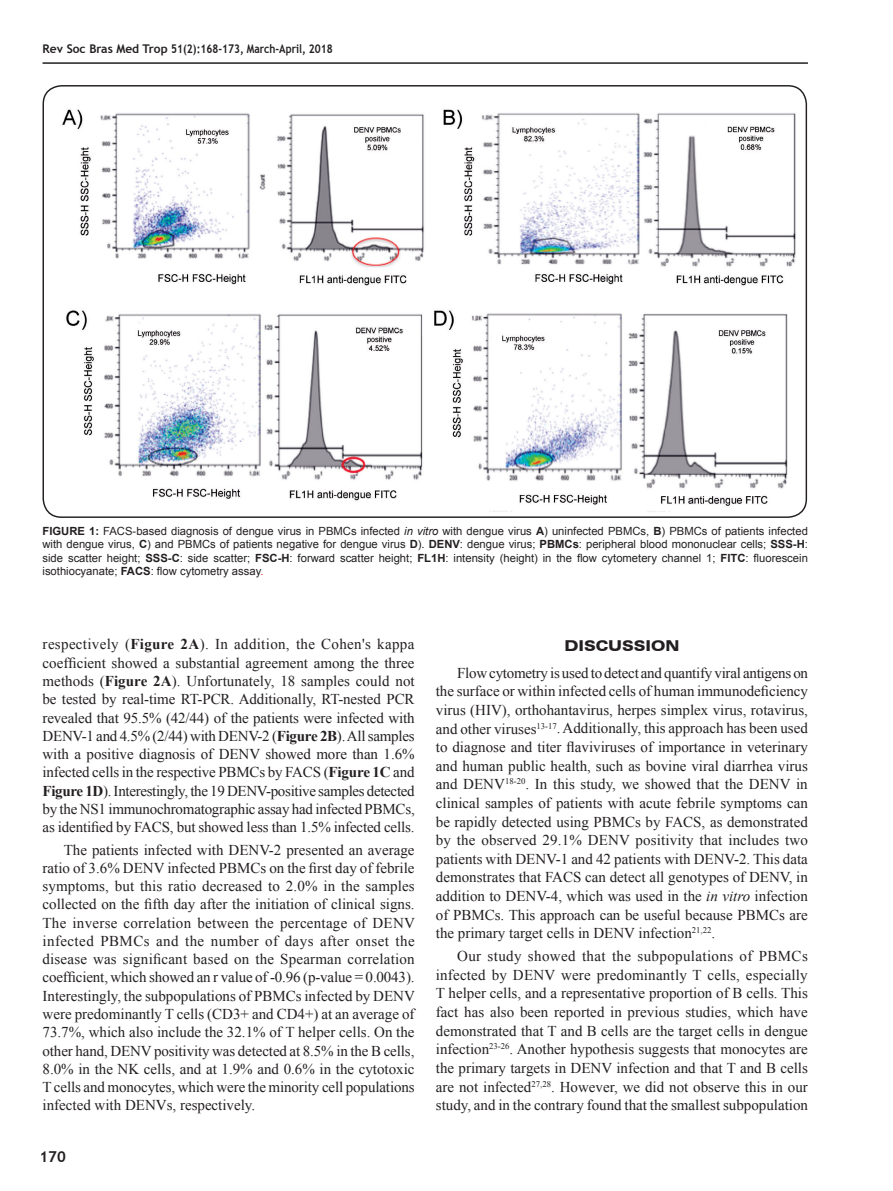
<style>
.page{position:relative;width:893px;height:1191px;background:#fff}
.page>*{position:absolute;margin:0;border:0;box-sizing:border-box;transform-origin:0 0}
.t1{font:15px/18.3px "Times New Roman";color:#231f20;text-align:justify}
.t2{font:900 expanded 15px "Zurich BT";color:#231f20}
.t3{font:700 15px "Trebuchet MS";color:#231f20}
.t4{font:700 12px "Trebuchet MS";color:#231f20}
.t5{font:11.25px/13.5px "Arial";color:#231f20;text-align:justify}
.s1{font-weight:700}
.s2{font-style:italic}
.s3{color:#ee1f23}
</style>
<div class="page">
<hr style="left:43px;top:62px;width:765px;height:2px;background:#231f20">
<img style="left:44px;top:87px;width:762px;height:429px">
<p class="t4" style="left:43px;top:41px;width:292px">Rev Soc Bras Med Trop 51(2):168-173, March-April, 2018</p>
<p class="t5" style="left:43px;top:524px;width:767px"><span class="s1">FIGURE 1:</span> FACS-based diagnosis of dengue virus in PBMCs infected <span class="s2">in vitro</span> with dengue virus <span class="s1">A</span>) uninfected PBMCs, <span class="s1">B</span>) PBMCs of patients infected with dengue virus, <span class="s1">C</span>) and PBMCs of patients negative for dengue virus <span class="s1">D</span>). <span class="s1">DENV</span>: dengue virus; <span class="s1">PBMCs</span>: peripheral blood mononuclear cells; <span class="s1">SSS-H</span>: side scatter height; <span class="s1">SSS-C</span>: side scatter; <span class="s1">FSC-H</span>: forward scatter height; <span class="s1">FL1H</span>: intensity (height) in the flow cytometery channel 1; <span class="s1">FITC</span>: fluorescein isothiocyanate; <span class="s1">FACS</span>: flow cytometry assay<span class="s3">.</span></p>
<p class="t1" style="left:43px;top:635px;width:374px">respectively (<span class="s1">Figure 2A</span>). In addition, the Cohen's kappa coefficient showed a substantial agreement among the three methods (<span class="s1">Figure 2A</span>). Unfortunately, 18 samples could not be tested by real-time RT-PCR. Additionally, RT-nested PCR revealed that 95.5% (42/44) of the patients were infected with DENV-1 and 4.5% (2/44) with DENV-2 (<span class="s1">Figure 2B</span>). All samples with a positive diagnosis of DENV showed more than 1.6% infected cells in the respective PBMCs by FACS (<span class="s1">Figure 1C</span> and <span class="s1">Figure 1D</span>). Interestingly, the 19 DENV-positive samples detected by the NS1 immunochromatographic assay had infected PBMCs, as identified by FACS, but showed less than 1.5% infected cells.</p>
<p class="t1" style="left:43px;top:840px;width:374px;text-indent:21px">The patients infected with DENV-2 presented an average ratio of 3.6% DENV infected PBMCs on the first day of febrile symptoms, but this ratio decreased to 2.0% in the samples collected on the fifth day after the initiation of clinical signs.<br>The inverse correlation between the percentage of DENV infected PBMCs and the number of days after onset the disease was significant based on the Spearman correlation coefficient, which showed an r value of -0.96 (p-value = 0.0043).<br>Interestingly, the subpopulations of PBMCs infected by DENV were predominantly T cells (CD3+ and CD4+) at an average of 73.7%, which also include the 32.1% of T helper cells. On the other hand, DENV positivity was detected at 8.5% in the B cells, 8.0% in the NK cells, and at 1.9% and 0.6% in the cytotoxic T cells and monocytes, which were the minority cell populations infected with DENVs, respectively.</p>
<p class="t3" style="left:40px;top:1147px;width:28px">170</p>
<p class="t2" style="left:564px;top:636px;width:117px">DISCUSSION</p>
<p class="t1" style="left:436px;top:663px;width:374px;text-indent:21px">Flow cytometry is used to detect and quantify viral antigens on the surface or within infected cells of human immunodeficiency virus (HIV), orthohantavirus, herpes simplex virus, rotavirus, and other viruses<sup>13-17</sup>. Additionally, this approach has been used to diagnose and titer flaviviruses of importance in veterinary and human public health, such as bovine viral diarrhea virus and DENV<sup>18-20</sup>. In this study, we showed that the DENV in clinical samples of patients with acute febrile symptoms can be rapidly detected using PBMCs by FACS, as demonstrated by the observed 29.1% DENV positivity that includes two patients with DENV-1 and 42 patients with DENV-2. This data demonstrates that FACS can detect all genotypes of DENV, in addition to DENV-4, which was used in the <span class="s2">in vitro</span> infection of PBMCs. This approach can be useful because PBMCs are the primary target cells in DENV infection<sup>21,22</sup>.</p>
<p class="t1" style="left:436px;top:946px;width:374px;text-indent:21px">Our study showed that the subpopulations of PBMCs infected by DENV were predominantly T cells, especially T helper cells, and a representative proportion of B cells. This fact has also been reported in previous studies, which have demonstrated that T and B cells are the target cells in dengue infection<sup>23-26</sup>. Another hypothesis suggests that monocytes are the primary targets in DENV infection and that T and B cells are not infected<sup>27,28</sup>. However, we did not observe this in our study, and in the contrary found that the smallest subpopulation</p>
</div>
